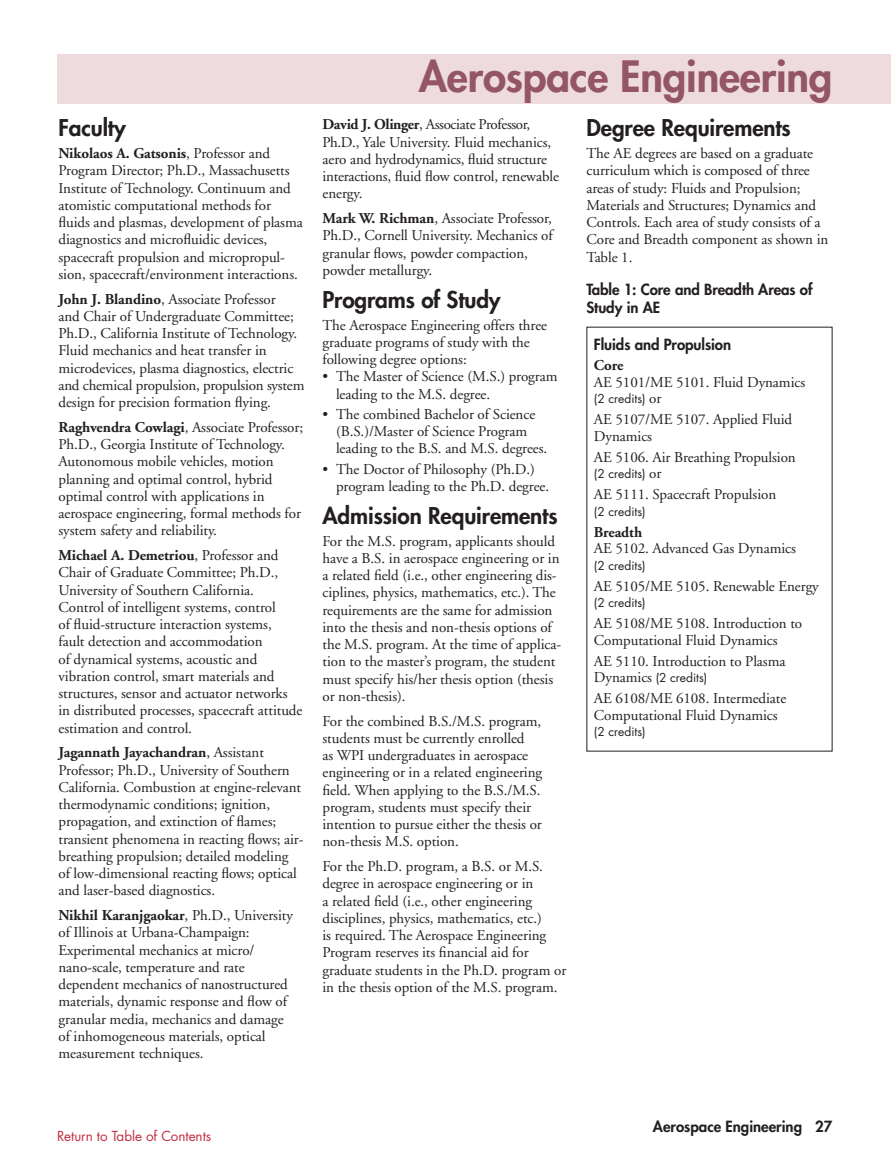
<style>
.page{position:relative;width:891px;height:1161px;background:#fff}
.page>*{position:absolute;margin:0;border:0;box-sizing:border-box;transform-origin:0 0}
.course_color_head{font:800 42px "Futura";letter-spacing:-.005em;color:#945565}
.A_head{font:800 22.5px "Futura";letter-spacing:-.005em;color:#231f20}
.body_text{font:15px/17.2px "Adobe Garamond";letter-spacing:-.005em;color:#231f20}
.bullet_w_2_below{font:15px/17.2px "Adobe Garamond";letter-spacing:-.005em;color:#231f20}
.C_head{font:800 15px/18px "Futura";letter-spacing:-.005em;color:#231f20}
.t1{font:13.5px "Futura";letter-spacing:-.005em;color:#c12e40}
.t2{font:12px "Futura";color:#231f20}
.s1{font-weight:700}
.s2{font-family:"Adobe Garamond";font-weight:700}
.s3{font-family:"Adobe Garamond";font-size:15px}
</style>
<div class="page">
<div style="left:58px;top:54px;width:833px;height:50px;background:#eddbde"></div>
<p class="A_head" style="left:58px;top:113px;width:69px">Faculty</p>
<p class="body_text" style="left:58px;top:145px;width:246px"><span class="s1">Nikolaos A. Gatsonis</span>, Professor and Program Director; Ph.D., Massachusetts Institute of Technology. Continuum and atomistic computational methods for fluids and plasmas, development of plasma diagnostics and microfluidic devices, spacecraft propulsion and micropropul&shy;sion, spacecraft/environment interactions.</p>
<p class="body_text" style="left:58px;top:291px;width:248px"><span class="s1">John J. Blandino</span>, Associate Professor<br>and Chair of Undergraduate Committee; Ph.D., California Institute of Technology.<br>Fluid mechanics and heat transfer in microdevices, plasma diagnostics, electric and chemical propulsion, propulsion system design for precision formation flying.</p>
<p class="body_text" style="left:58px;top:419px;width:246px"><span class="s1">Raghvendra Cowlagi</span>, Associate Professor; Ph.D., Georgia Institute of Technology.<br>Autonomous mobile vehicles, motion planning and optimal control, hybrid optimal control with applications in aerospace engineering, formal methods for system safety and reliability.</p>
<p class="body_text" style="left:58px;top:547px;width:245px"><span class="s1">Michael A. Demetriou</span>, Professor and Chair of Graduate Committee; Ph.D., University of Southern California.<br>Control of intelligent systems, control<br>of fluid-structure interaction systems,<br>fault detection and accommodation<br>of dynamical systems, acoustic and vibration control, smart materials and structures, sensor and actuator networks in distributed processes, spacecraft attitude estimation and control.</p>
<p class="body_text" style="left:58px;top:744px;width:247px"><span class="s1">Jagannath Jayachandran</span>, Assistant Professor; Ph.D., University of Southern California. Combustion at engine-relevant thermodynamic conditions; ignition, propagation, and extinction of flames; transient phenomena in reacting flows; air&shy;breathing propulsion; detailed modeling of low-dimensional reacting flows; optical and laser-based diagnostics.</p>
<p class="body_text" style="left:58px;top:907px;width:236px"><span class="s1">Nikhil Karanjgaokar</span>, Ph.D., University of Illinois at Urbana-Champaign:<br>Experimental mechanics at micro/ nano-scale, temperature and rate dependent mechanics of nanostructured materials, dynamic response and flow of granular media, mechanics and damage of inhomogeneous materials, optical measurement techniques.</p>
<p class="course_color_head" style="left:419px;top:48px;width:415px">Aerospace Engineering</p>
<p class="body_text" style="left:322px;top:116px;width:238px"><span class="s1">David J. Olinger</span>, Associate Professor, Ph.D., Yale University. Fluid mechanics, aero and hydrodynamics, fluid structure interactions, fluid flow control, renewable energy.</p>
<p class="body_text" style="left:322px;top:210px;width:232px"><span class="s1">Mark W. Richman</span>, Associate Professor, Ph.D., Cornell University. Mechanics of granular flows, powder compaction, powder metallurgy.</p>
<p class="A_head" style="left:322px;top:285px;width:180px">Programs of Study</p>
<p class="body_text" style="left:322px;top:317px;width:226px">The Aerospace Engineering offers three graduate programs of study with the following degree options:</p>
<p class="bullet_w_2_below" style="left:336px;top:368px;width:223px;text-indent:-14px">• The Master of Science (M.S.) program leading to the M.S. degree.</p>
<p class="bullet_w_2_below" style="left:336px;top:406px;width:211px;text-indent:-14px">• The combined Bachelor of Science (B.S.)/Master of Science Program leading to the B.S. and M.S. degrees.</p>
<p class="bullet_w_2_below" style="left:336px;top:461px;width:213px;text-indent:-14px">• The Doctor of Philosophy (Ph.D.) program leading to the Ph.D. degree.</p>
<p class="A_head" style="left:322px;top:501px;width:237px">Admission Requirements</p>
<p class="body_text" style="left:322px;top:533px;width:240px">For the M.S. program, applicants should have a B.S. in aerospace engineering or in a related field (i.e., other engineering dis&shy;ciplines, physics, mathematics, etc.). The requirements are the same for admission into the thesis and non-thesis options of the M.S. program. At the time of applica&shy;tion to the master’s program, the student must specify his/her thesis option (thesis or non-thesis).</p>
<p class="body_text" style="left:322px;top:713px;width:221px">For the combined B.S./M.S. program, students must be currently enrolled<br>as WPI undergraduates in aerospace engineering or in a related engineering field. When applying to the B.S./M.S. program, students must specify their intention to pursue either the thesis or non-thesis M.S. option.</p>
<p class="body_text" style="left:322px;top:858px;width:245px">For the Ph.D. program, a B.S. or M.S. degree in aerospace engineering or in<br>a related field (i.e., other engineering disciplines, physics, mathematics, etc.)<br>is required. The Aerospace Engineering Program reserves its financial aid for graduate students in the Ph.D. program or in the thesis option of the M.S. program.</p>
<p class="A_head" style="left:586px;top:113px;width:206px">Degree Requirements</p>
<p class="body_text" style="left:586px;top:145px;width:243px">The AE degrees are based on a graduate curriculum which is composed of three areas of study: Fluids and Propulsion; Materials and Structures; Dynamics and Controls. Each area of study consists of a Core and Breadth component as shown in Table 1.</p>
<p class="C_head" style="left:586px;top:280px;width:228px">Table 1: Core and Breadth Areas of<br>Study in AE</p>
<p class="C_head" style="left:594px;top:334px;width:139px;line-height:20.2px">Fluids and Propulsion<br><span class="s2">Core</span></p>
<p class="body_text" style="left:594px;top:374px;width:213px">AE 5101/ME 5101. Fluid Dynamics</p>
<p class="t2" style="left:594px;top:391px;width:69px">(2 credits) <span class="s3">or</span></p>
<p class="body_text" style="left:594px;top:412px;width:200px;line-height:16.5px">AE 5107/ME 5107. Applied Fluid<br>Dynamics</p>
<p class="body_text" style="left:594px;top:449px;width:203px">AE 5106. Air Breathing Propulsion</p>
<p class="t2" style="left:594px;top:466px;width:69px">(2 credits) <span class="s3">or</span></p>
<p class="body_text" style="left:594px;top:486px;width:184px">AE 5111. Spacecraft Propulsion</p>
<p class="t2" style="left:594px;top:503px;width:53px">(2 credits)</p>
<p class="body_text" style="left:594px;top:524px;width:204px;line-height:16.5px"><span class="s1">Breadth<br></span>AE 5102. Advanced Gas Dynamics</p>
<p class="t2" style="left:594px;top:557px;width:53px">(2 credits)</p>
<p class="body_text" style="left:594px;top:578px;width:226px">AE 5105/ME 5105. Renewable Energy</p>
<p class="t2" style="left:594px;top:595px;width:53px">(2 credits)</p>
<p class="body_text" style="left:594px;top:616px;width:210px;line-height:16.5px">AE 5108/ME 5108. Introduction to<br>Computational Fluid Dynamics</p>
<p class="body_text" style="left:594px;top:653px;width:193px">AE 5110. Introduction to Plasma</p>
<p class="t2" style="left:594px;top:670px;width:115px"><span class="s3">Dynamics</span> (2 credits)</p>
<p class="body_text" style="left:594px;top:691px;width:194px;line-height:16.5px">AE 6108/ME 6108. Intermediate<br>Computational Fluid Dynamics</p>
<p class="t2" style="left:594px;top:724px;width:53px">(2 credits)</p>
<p class="t1" style="left:57px;top:1127px;width:156px">Return to Table of Contents</p>
<p class="C_head" style="left:653px;top:1118px;width:181px">Aerospace Engineering 27</p>
</div>
